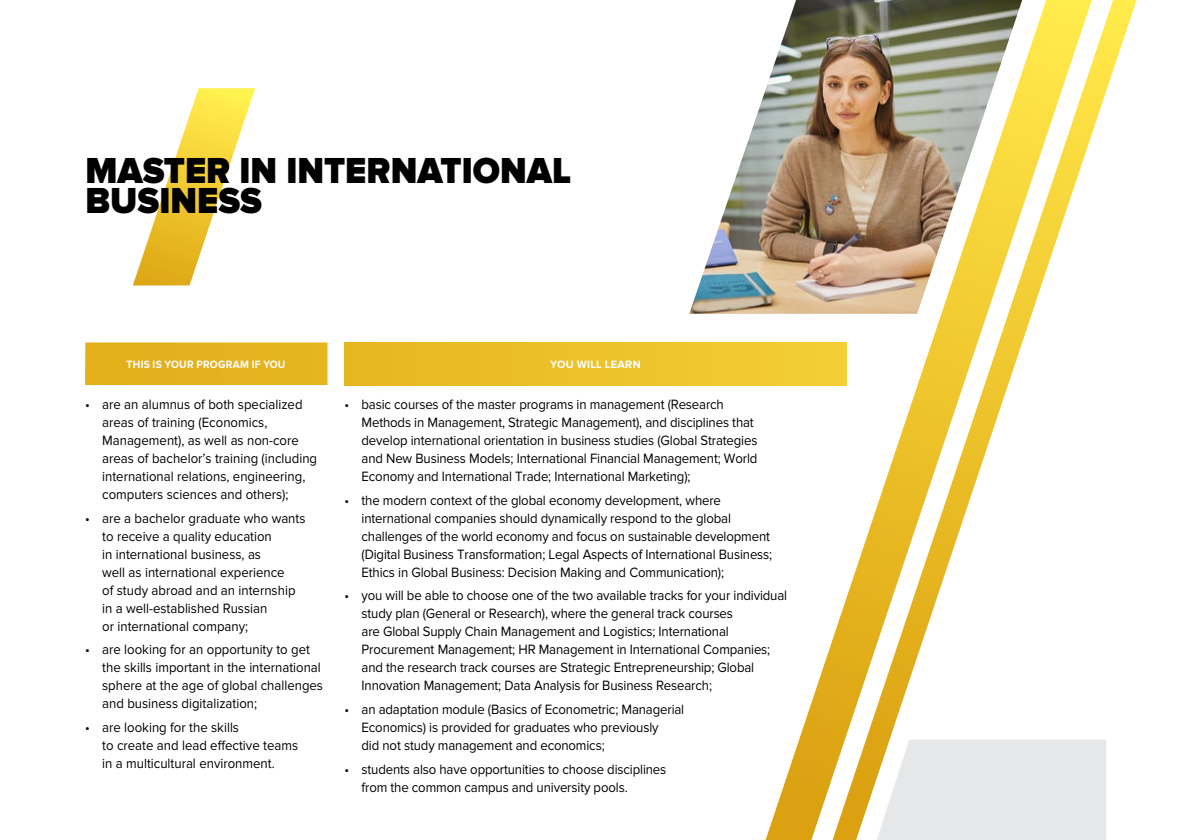
<style>
.page{position:relative;width:1191px;height:840px;background:#fff}
.page>*{position:absolute;margin:0;border:0;box-sizing:border-box;transform-origin:0 0}
.t1{font:900 37.4px/30px "Proxima Nova";color:#000;scale:.95 1}
.t2{font:14px/18px "Proxima Nova";letter-spacing:-.01em;color:#000;scale:.94 1}
.t3{font:700 11px "Proxima Nova";letter-spacing:.025em;color:#fff;scale:.94 1}
.t4{font:700 11px "Proxima Nova";letter-spacing:.025em;color:#fff}
</style>
<div class="page">
<img style="left:689px;top:92px;width:76px;height:221px">
<svg style="left:133px;top:88px;width:122px;height:197px"></svg>
<svg style="left:1092px;top:0;width:44px;height:134px"></svg>
<svg style="left:765px;top:0;width:327px;height:839px"></svg>
<svg style="left:876px;top:739px;width:230px;height:100px"></svg>
<div style="left:85px;top:342px;width:242px;height:43px;background:#e4b21e"></div>
<div style="left:344px;top:342px;width:502px;height:43px;background:#edc22b"></div>
<h1 class="t1" style="left:85px;top:156px;width:513px">MASTER IN INTERNATIONAL<br>BUSINESS</h1>
<p class="t3" style="left:127px;top:358px;width:171px">THIS IS YOUR PROGRAM IF YOU</p>
<p class="t2" style="left:102px;top:395px;width:230px;text-indent:-17px">• are an alumnus of both specialized areas of training (Economics, Management), as well as non-core areas of bachelor’s training (including international relations, engineering, computers sciences and others);</p>
<p class="t2" style="left:102px;top:509px;width:218px;text-indent:-17px">• are a bachelor graduate who wants to receive a quality education<br>in international business, as<br>well as international experience<br>of study abroad and an internship in a well-established Russian<br>or international company;</p>
<p class="t2" style="left:102px;top:640px;width:236px;text-indent:-17px">• are looking for an opportunity to get the skills important in the international sphere at the age of global challenges and business digitalization;</p>
<p class="t2" style="left:102px;top:718px;width:210px;text-indent:-17px">• are looking for the skills<br>to create and lead effective teams in a multicultural environment.</p>
<p class="t4" style="left:550px;top:358px;width:92px">YOU WILL LEARN</p>
<p class="t2" style="left:361px;top:395px;width:423px;text-indent:-17px">• basic courses of the master programs in management (Research Methods in Management, Strategic Management), and disciplines that develop international orientation in business studies (Global Strategies and New Business Models; International Financial Management; World Economy and International Trade; International Marketing);</p>
<p class="t2" style="left:361px;top:491px;width:438px;text-indent:-17px">• the modern context of the global economy development, where international companies should dynamically respond to the global challenges of the world economy and focus on sustainable development (Digital Business Transformation; Legal Aspects of International Business; Ethics in Global Business: Decision Making and Communication);</p>
<p class="t2" style="left:361px;top:586px;width:454px;text-indent:-17px">• you will be able to choose one of the two available tracks for your individual study plan (General or Research), where the general track courses<br>are Global Supply Chain Management and Logistics; International Procurement Management; HR Management in International Companies; and the research track courses are Strategic Entrepreneurship; Global Innovation Management; Data Analysis for Business Research;</p>
<p class="t2" style="left:361px;top:700px;width:345px;text-indent:-17px">• an adaptation module (Basics of Econometric; Managerial<br>Economics) is provided for graduates who previously<br>did not study management and economics;</p>
<p class="t2" style="left:361px;top:760px;width:326px;text-indent:-17px">• students also have opportunities to choose disciplines from the common campus and university pools.</p>
</div>
